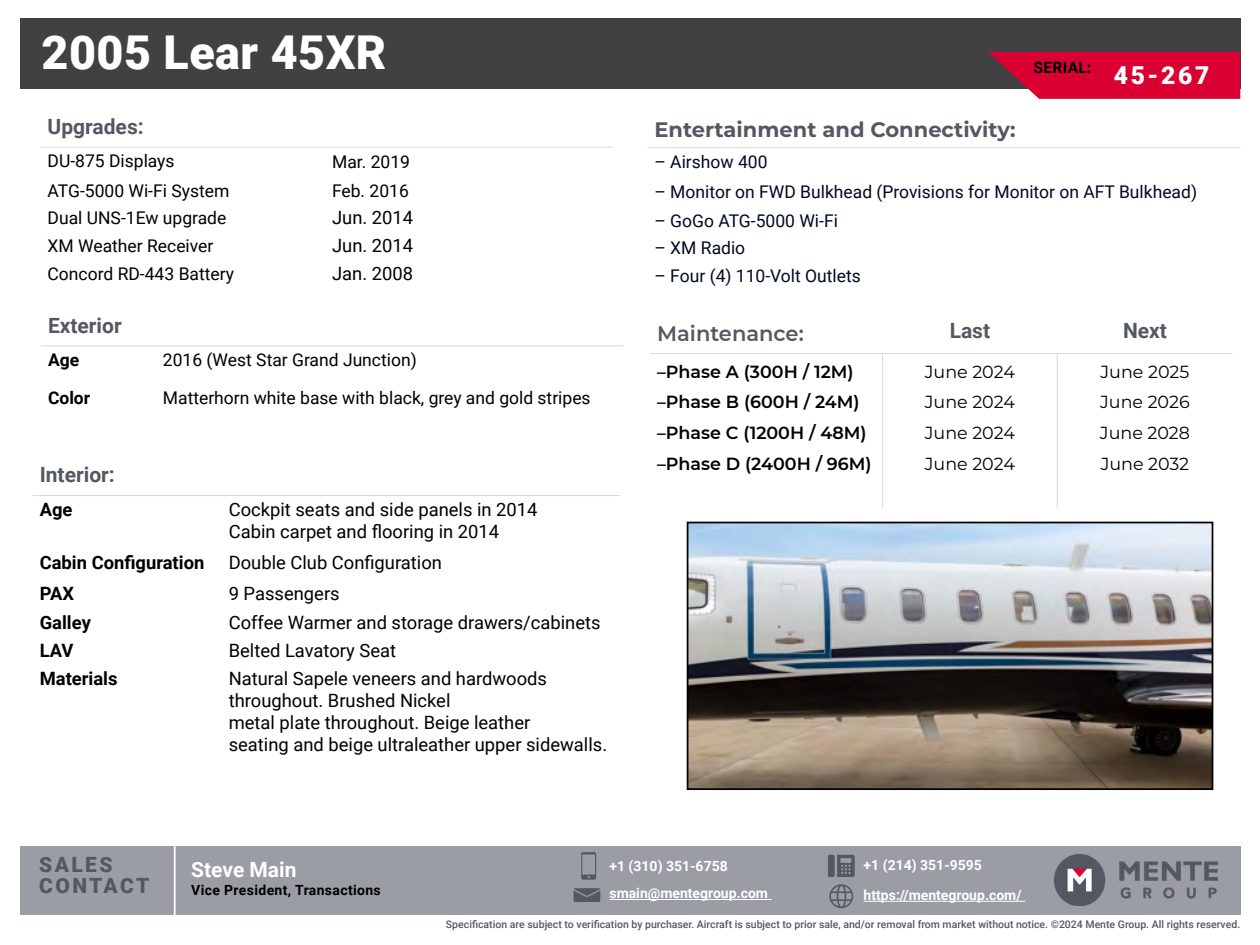
<style>
.page{position:relative;width:1260px;height:945px;background:#fff}
.page>*{position:absolute;margin:0;border:0;box-sizing:border-box;transform-origin:0 0}
.t1{font:900 46.73px "Roboto";letter-spacing:.01em;color:#fff}
.t2{font:900 24.68px "Roboto";color:#fff}
.t3{font:700 21px "Roboto";color:#545861}
.t4{font:700 21px "Montserrat";color:#545861}
.t5{font:900 21px "Roboto";letter-spacing:.115em;color:#545861}
.t6{font:600 21px "Montserrat";color:#545861}
.t7{font:700 21px "Roboto";color:#fff}
.t8{font:18.38px/22.1px "Roboto";color:#000}
.t9{font:700 18.38px "Roboto";color:#000}
.t10{font:17.5px "Roboto";color:#000}
.t11{font:17.5px "Roboto";color:#000922}
.t12{font:600 17.5px "Montserrat";color:#000}
.t13{font:17.5px "Montserrat";color:#000}
.t14{font:700 17.5px "Roboto";color:#000}
.t15{font:700 15.75px "Roboto";letter-spacing:.015em;color:#000}
.t16{font:700 14px/27.3px "Roboto";color:#fff}
.t17{font:700 14px "Roboto";letter-spacing:.025em;color:#000}
.t18{font:500 10.5px "Roboto";color:#545861}
.s1{color:#fff}
.s2{font-family:"Montserrat Alternates";font-weight:600}
.s3{color:#000}
</style>
<div class="page">
<div style="left:20px;top:846px;width:1220px;height:69px;background:#9b9da4"></div>
<img style="left:1055px;top:855px;width:163px;height:51px">
<svg style="left:581px;top:852px;width:15px;height:28px"></svg>
<hr style="left:609px;top:899px;width:163px;height:1px;background:#fff">
<svg style="left:574px;top:888px;width:26px;height:14px"></svg>
<hr style="left:864px;top:901px;width:161px;height:1px;background:#fff">
<svg style="left:829px;top:884px;width:24px;height:24px"></svg>
<div style="left:828px;top:855px;width:7px;height:22px;background:#545861;border-radius:2px"></div>
<svg style="left:837px;top:855px;width:18px;height:22px"></svg>
<hr style="left:174px;top:846px;width:2px;height:70px;background:#fff">
<div style="left:20px;top:18px;width:1220px;height:70px;background:#414042"></div>
<svg style="left:988px;top:52px;width:252px;height:47px;background:#d10e3b"></svg>
<hr style="left:648px;top:147px;width:592px;height:1px;background:#d9dadc">
<hr style="left:41px;top:345px;width:115px;height:1px;background:#d9dadc">
<hr style="left:156px;top:345px;width:468px;height:1px;background:#d9dadc">
<hr style="left:882px;top:354px;width:1px;height:31px;background:#d9dadc">
<hr style="left:1057px;top:354px;width:1px;height:31px;background:#d9dadc">
<hr style="left:882px;top:385px;width:1px;height:30px;background:#d9dadc">
<hr style="left:1057px;top:385px;width:1px;height:30px;background:#d9dadc">
<hr style="left:882px;top:415px;width:1px;height:31px;background:#d9dadc">
<hr style="left:1057px;top:415px;width:1px;height:31px;background:#d9dadc">
<hr style="left:882px;top:446px;width:1px;height:31px;background:#d9dadc">
<hr style="left:1057px;top:446px;width:1px;height:31px;background:#d9dadc">
<hr style="left:882px;top:477px;width:1px;height:31px;background:#d9dadc">
<hr style="left:1057px;top:477px;width:1px;height:31px;background:#d9dadc">
<hr style="left:650px;top:353px;width:233px;height:1px;background:#d9dadc">
<hr style="left:883px;top:353px;width:174px;height:1px;background:#d9dadc">
<hr style="left:1057px;top:353px;width:176px;height:1px;background:#d9dadc">
<hr style="left:33px;top:495px;width:189px;height:1px;background:#d9dadc">
<hr style="left:222px;top:495px;width:398px;height:1px;background:#d9dadc">
<img style="left:690px;top:525px;width:520px;height:262px">
<div style="left:687px;top:522px;width:526px;height:268px;border:2px solid #000"></div>
<hr style="left:41px;top:147px;width:284px;height:1px;background:#d9dadc">
<hr style="left:325px;top:147px;width:287px;height:1px;background:#d9dadc">
<h1 class="t1" style="left:42px;top:20px;width:346px">2005 Lear 45XR</h1>
<p class="t3" style="left:48px;top:112px;width:98px">Upgrades:</p>
<p class="t10" style="left:48px;top:149px;width:128px">DU-875 Displays</p>
<p class="t10" style="left:332px;top:150px;width:79px">Mar. 2019</p>
<p class="t10" style="left:48px;top:178px;width:183px">ATG-5000 Wi-Fi System</p>
<p class="t10" style="left:332px;top:178px;width:78px">Feb. 2016</p>
<p class="t10" style="left:48px;top:206px;width:180px">Dual UNS-1Ew upgrade</p>
<p class="t8" style="left:332px;top:206px;width:83px">Jun. 2014</p>
<p class="t10" style="left:48px;top:233px;width:167px">XM Weather Receiver</p>
<p class="t8" style="left:332px;top:234px;width:83px">Jun. 2014</p>
<p class="t10" style="left:48px;top:261px;width:188px">Concord RD-443 Battery</p>
<p class="t8" style="left:332px;top:262px;width:82px">Jan. 2008</p>
<p class="t3" style="left:48px;top:311px;width:81px">Exterior<span class="s1">:</span></p>
<p class="t14" style="left:48px;top:347px;width:33px">Age</p>
<p class="t10" style="left:163px;top:347px;width:255px">2016 (West Star Grand Junction)</p>
<p class="t14" style="left:48px;top:385px;width:44px">Color</p>
<p class="t10" style="left:163px;top:385px;width:429px">Matterhorn white base with black, grey and gold stripes</p>
<p class="t3" style="left:40px;top:460px;width:77px">Interior:</p>
<p class="t9" style="left:40px;top:497px;width:34px">Age</p>
<p class="t8" style="left:229px;top:498px;width:310px">Cockpit seats and side panels in 2014<br>Cabin carpet and flooring in 2014</p>
<p class="t9" style="left:40px;top:549px;width:166px">Cabin Configuration</p>
<p class="t8" style="left:229px;top:550px;width:215px">Double Club Configuration</p>
<p class="t9" style="left:40px;top:580px;width:36px">PAX</p>
<p class="t8" style="left:229px;top:581px;width:112px">9 Passengers</p>
<p class="t9" style="left:40px;top:609px;width:53px">Galley</p>
<p class="t8" style="left:229px;top:610px;width:373px">Coffee Warmer and storage drawers/cabinets</p>
<p class="t9" style="left:40px;top:637px;width:35px">LAV</p>
<p class="t8" style="left:229px;top:639px;width:169px">Belted Lavatory Seat</p>
<p class="t9" style="left:40px;top:665px;width:79px">Materials</p>
<p class="t8" style="left:229px;top:666px;width:380px">Natural Sapele veneers and hardwoods throughout. Brushed Nickel<br>metal plate throughout. Beige leather<br>seating and beige ultraleather upper sidewalls.</p>
<p class="t15" style="left:1033px;top:57px;width:59px">SERIAL<span class="s2">:</span></p>
<h2 class="t2" style="left:1114px;top:58px;width:97px">45-267</h2>
<p class="t4" style="left:654px;top:114px;width:363px">Entertainment and Connectivity:</p>
<p class="t11" style="left:654px;top:149px;width:115px"><span class="s3">–</span> Airshow 400</p>
<p class="t11" style="left:654px;top:179px;width:544px"><span class="s3">–</span> Monitor on FWD Bulkhead (Provisions for Monitor on AFT Bulkhead)</p>
<p class="t11" style="left:654px;top:209px;width:185px"><span class="s3">–</span> GoGo ATG-5000 Wi-Fi</p>
<p class="t11" style="left:654px;top:236px;width:92px"><span class="s3">–</span> XM Radio</p>
<p class="t11" style="left:654px;top:263px;width:208px"><span class="s3">–</span> Four (4) 110-Volt Outlets</p>
<p class="t6" style="left:657px;top:318px;width:148px">Maintenance:</p>
<p class="t3" style="left:950px;top:316px;width:42px">Last</p>
<p class="t3" style="left:1123px;top:316px;width:45px">Next</p>
<p class="t12" style="left:657px;top:359px;width:198px">–Phase A (300H / 12M)</p>
<p class="t13" style="left:925px;top:359px;width:92px">June 2024</p>
<p class="t13" style="left:1101px;top:359px;width:90px">June 2025</p>
<p class="t12" style="left:657px;top:390px;width:204px">–Phase B (600H / 24M)</p>
<p class="t13" style="left:925px;top:390px;width:92px">June 2024</p>
<p class="t13" style="left:1100px;top:390px;width:91px">June 2026</p>
<p class="t12" style="left:657px;top:421px;width:211px">–Phase C (1200H / 48M)</p>
<p class="t13" style="left:925px;top:421px;width:92px">June 2024</p>
<p class="t13" style="left:1100px;top:421px;width:92px">June 2028</p>
<p class="t12" style="left:657px;top:452px;width:216px">–Phase D (2400H / 96M)</p>
<p class="t13" style="left:925px;top:452px;width:92px">June 2024</p>
<p class="t13" style="left:1101px;top:452px;width:90px">June 2032</p>
<p class="t5" style="left:39px;top:850px;width:75px">SALES</p>
<p class="t16" style="left:864px;top:851px;width:120px">+1 (214) 351-9595</p>
<p class="t5" style="left:39px;top:871px;width:112px">CONTACT</p>
<p class="t16" style="left:609px;top:852px;width:160px">+1 (310) 351-6758 smain@mentegroup.com</p>
<p class="t7" style="left:191px;top:855px;width:107px">Steve Main</p>
<p class="t17" style="left:191px;top:881px;width:191px">Vice President, Transactions</p>
<p class="t16" style="left:864px;top:881px;width:160px">https://mentegroup.com/</p>
<p class="t18" style="left:446px;top:917px;width:796px">Specification are subject to verification by purchaser. Aircraft is subject to prior sale, and/or removal from market without notice. ©2024 Mente Group. All rights reserved.</p>
</div>
